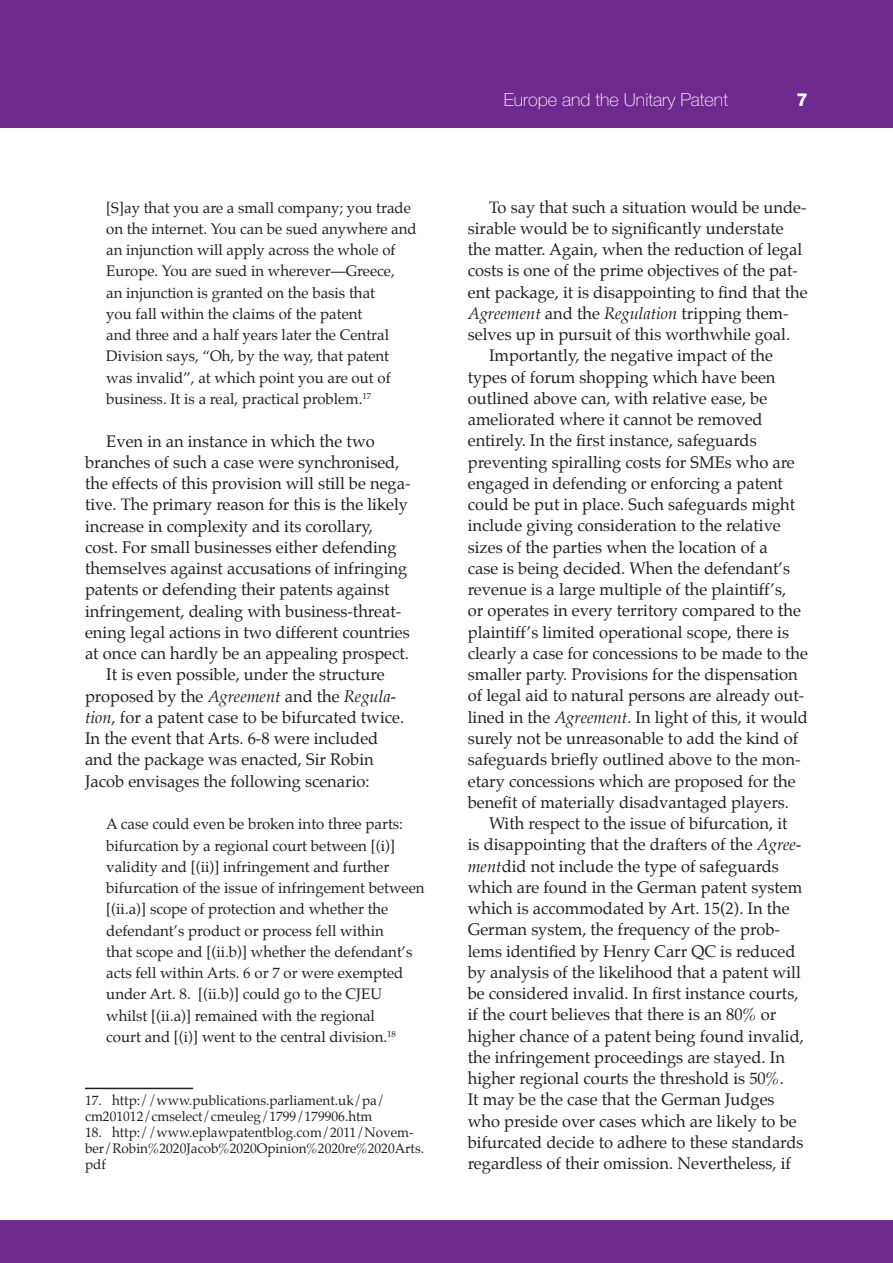
<style>
.page{position:relative;width:893px;height:1263px;background:#fff}
.page>*{position:absolute;margin:0;border:0;box-sizing:border-box;transform-origin:0 0}
.t1{font:100 18px "Helvetica Neue LT Std";color:#fff}
.t2{font:800 18px "Helvetica Neue LT Std";color:#fff}
.t3{font:16.5px "Palatino";color:#231f20}
.t4{font:italic 16.5px "Palatino";color:#231f20}
.t5{font:15px/21.3px "Palatino";color:#231f20}
.t6{font:13.5px/16.2px "Palatino";color:#231f20}
.s1{font-style:italic}
.s2{font-style:normal}
</style>
<div class="page">
<div style="left:0;top:0;width:893px;height:128px;background:#6e2a8e"></div>
<div style="left:0;top:1220px;width:893px;height:43px;background:#6e2a8e"></div>
<hr style="left:85px;top:1088px;width:108px;height:1px;background:#231f20">
<p class="t5" style="left:106px;top:197px;width:312px">[S]ay that you are a small company; you trade on the internet. You can be sued anywhere and an injunction will apply across the whole of Europe. You are sued in wherever—Greece,<br>an injunction is granted on the basis that<br>you fall within the claims of the patent<br>and three and a half years later the Central Division says, “Oh, by the way, that patent was invalid”, at which point you are out of business. It is a real, practical problem.<sup>17</sup></p>
<p class="t3" style="left:106px;top:427px;width:270px">Even in an instance in which the two</p>
<p class="t3" style="left:85px;top:448px;width:316px">branches of such a case were synchronised,</p>
<p class="t3" style="left:85px;top:470px;width:327px">the effects of this provision will still be nega-</p>
<p class="t3" style="left:85px;top:491px;width:325px">tive. The primary reason for this is the likely</p>
<p class="t3" style="left:85px;top:512px;width:289px">increase in complexity and its corollary,</p>
<p class="t3" style="left:85px;top:533px;width:313px">cost. For small businesses either defending</p>
<p class="t3" style="left:85px;top:555px;width:324px">themselves against accusations of infringing</p>
<p class="t3" style="left:85px;top:576px;width:306px">patents or defending their patents against</p>
<p class="t3" style="left:85px;top:597px;width:318px">infringement, dealing with business-threat-</p>
<p class="t3" style="left:85px;top:618px;width:326px">ening legal actions in two different countries</p>
<p class="t3" style="left:85px;top:640px;width:325px">at once can hardly be an appealing prospect.</p>
<p class="t3" style="left:106px;top:661px;width:280px">It is even possible, under the structure</p>
<p class="t3" style="left:85px;top:682px;width:313px">proposed by the <span class="s1">Agreement</span> and the <span class="s1">Regula-</span></p>
<p class="t3" style="left:85px;top:703px;width:321px"><span class="s1">tion</span>, for a patent case to be bifurcated twice.</p>
<p class="t3" style="left:85px;top:725px;width:295px">In the event that Arts. 6-8 were included</p>
<p class="t3" style="left:85px;top:746px;width:290px">and the package was enacted, Sir Robin</p>
<p class="t3" style="left:85px;top:767px;width:286px">Jacob envisages the following scenario:</p>
<p class="t5" style="left:106px;top:813px;width:320px">A case could even be broken into three parts: bifurcation by a regional court between [(i)] validity and [(ii)] infringement and further bifurcation of the issue of infringement between [(ii.a)] scope of protection and whether the defendant’s product or process fell within<br>that scope and [(ii.b)] whether the defendant’s acts fell within Arts. 6 or 7 or were exempted under Art. 8. [(ii.b)] could go to the CJEU whilst [(ii.a)] remained with the regional<br>court and [(i)] went to the central division.<sup>18</sup></p>
<p class="t6" style="left:85px;top:1092px;width:302px">17. http://www.publications.parliament.uk/pa/ cm201012/cmselect/cmeuleg/1799/179906.htm</p>
<p class="t6" style="left:85px;top:1124px;width:341px">18. http://www.eplawpatentblog.com/2011/Novem&shy;ber/Robin%2020Jacob%2020Opinion%2020re%2020Arts. pdf</p>
<p class="t1" style="left:504px;top:90px;width:226px">Europe and the Unitary Patent</p>
<p class="t2" style="left:797px;top:89px;width:13px">7</p>
<p class="t3" style="left:489px;top:193px;width:319px">To say that such a situation would be unde-</p>
<p class="t3" style="left:468px;top:214px;width:317px">sirable would be to significantly understate</p>
<p class="t3" style="left:468px;top:236px;width:336px">the matter. Again, when the reduction of legal</p>
<p class="t3" style="left:468px;top:257px;width:332px">costs is one of the prime objectives of the pat-</p>
<p class="t3" style="left:468px;top:278px;width:341px">ent package, it is disappointing to find that the</p>
<p class="t4" style="left:468px;top:300px;width:322px">Agreement <span class="s2">and the</span> Regulation <span class="s2">tripping them-</span></p>
<p class="t3" style="left:468px;top:321px;width:324px">selves up in pursuit of this worthwhile goal.</p>
<p class="t3" style="left:489px;top:342px;width:285px">Importantly, the negative impact of the</p>
<p class="t3" style="left:468px;top:363px;width:309px">types of forum shopping which have been</p>
<p class="t3" style="left:468px;top:385px;width:301px">outlined above can, with relative ease, be</p>
<p class="t3" style="left:468px;top:406px;width:296px">ameliorated where it cannot be removed</p>
<p class="t3" style="left:468px;top:427px;width:290px">entirely. In the first instance, safeguards</p>
<p class="t3" style="left:468px;top:448px;width:329px">preventing spiralling costs for SMEs who are</p>
<p class="t3" style="left:468px;top:470px;width:317px">engaged in defending or enforcing a patent</p>
<p class="t3" style="left:468px;top:491px;width:329px">could be put in place. Such safeguards might</p>
<p class="t3" style="left:468px;top:512px;width:315px">include giving consideration to the relative</p>
<p class="t3" style="left:468px;top:533px;width:301px">sizes of the parties when the location of a</p>
<p class="t3" style="left:468px;top:555px;width:324px">case is being decided. When the defendant’s</p>
<p class="t3" style="left:468px;top:576px;width:320px">revenue is a large multiple of the plaintiff’s,</p>
<p class="t3" style="left:468px;top:597px;width:335px">or operates in every territory compared to the</p>
<p class="t3" style="left:468px;top:618px;width:323px">plaintiff’s limited operational scope, there is</p>
<p class="t3" style="left:468px;top:640px;width:342px">clearly a case for concessions to be made to the</p>
<p class="t3" style="left:468px;top:661px;width:331px">smaller party. Provisions for the dispensation</p>
<p class="t3" style="left:468px;top:682px;width:338px">of legal aid to natural persons are already out-</p>
<p class="t3" style="left:468px;top:703px;width:342px">lined in the <span class="s1">Agreement</span>. In light of this, it would</p>
<p class="t3" style="left:468px;top:725px;width:332px">surely not be unreasonable to add the kind of</p>
<p class="t3" style="left:468px;top:746px;width:334px">safeguards briefly outlined above to the mon-</p>
<p class="t3" style="left:468px;top:767px;width:329px">etary concessions which are proposed for the</p>
<p class="t3" style="left:468px;top:788px;width:323px">benefit of materially disadvantaged players.</p>
<p class="t3" style="left:489px;top:810px;width:300px">With respect to the issue of bifurcation, it</p>
<p class="t3" style="left:468px;top:831px;width:335px">is disappointing that the drafters of the <span class="s1">Agree-</span></p>
<p class="t3" style="left:468px;top:852px;width:313px"><span class="s1">ment</span>did not include the type of safeguards</p>
<p class="t3" style="left:468px;top:873px;width:336px">which are found in the German patent system</p>
<p class="t3" style="left:468px;top:895px;width:323px">which is accommodated by Art. 15(2). In the</p>
<p class="t3" style="left:468px;top:916px;width:314px">German system, the frequency of the prob-</p>
<p class="t3" style="left:468px;top:937px;width:329px">lems identified by Henry Carr QC is reduced</p>
<p class="t3" style="left:468px;top:958px;width:335px">by analysis of the likelihood that a patent will</p>
<p class="t3" style="left:468px;top:980px;width:332px">be considered invalid. In first instance courts,</p>
<p class="t3" style="left:468px;top:1001px;width:310px">if the court believes that there is an 80% or</p>
<p class="t3" style="left:468px;top:1022px;width:338px">higher chance of a patent being found invalid,</p>
<p class="t3" style="left:468px;top:1043px;width:319px">the infringement proceedings are stayed. In</p>
<p class="t3" style="left:468px;top:1065px;width:318px">higher regional courts the threshold is 50%.</p>
<p class="t3" style="left:468px;top:1086px;width:308px">It may be the case that the German Judges</p>
<p class="t3" style="left:468px;top:1107px;width:330px">who preside over cases which are likely to be</p>
<p class="t3" style="left:468px;top:1128px;width:337px">bifurcated decide to adhere to these standards</p>
<p class="t3" style="left:468px;top:1150px;width:325px">regardless of their omission. Nevertheless, if</p>
</div>
